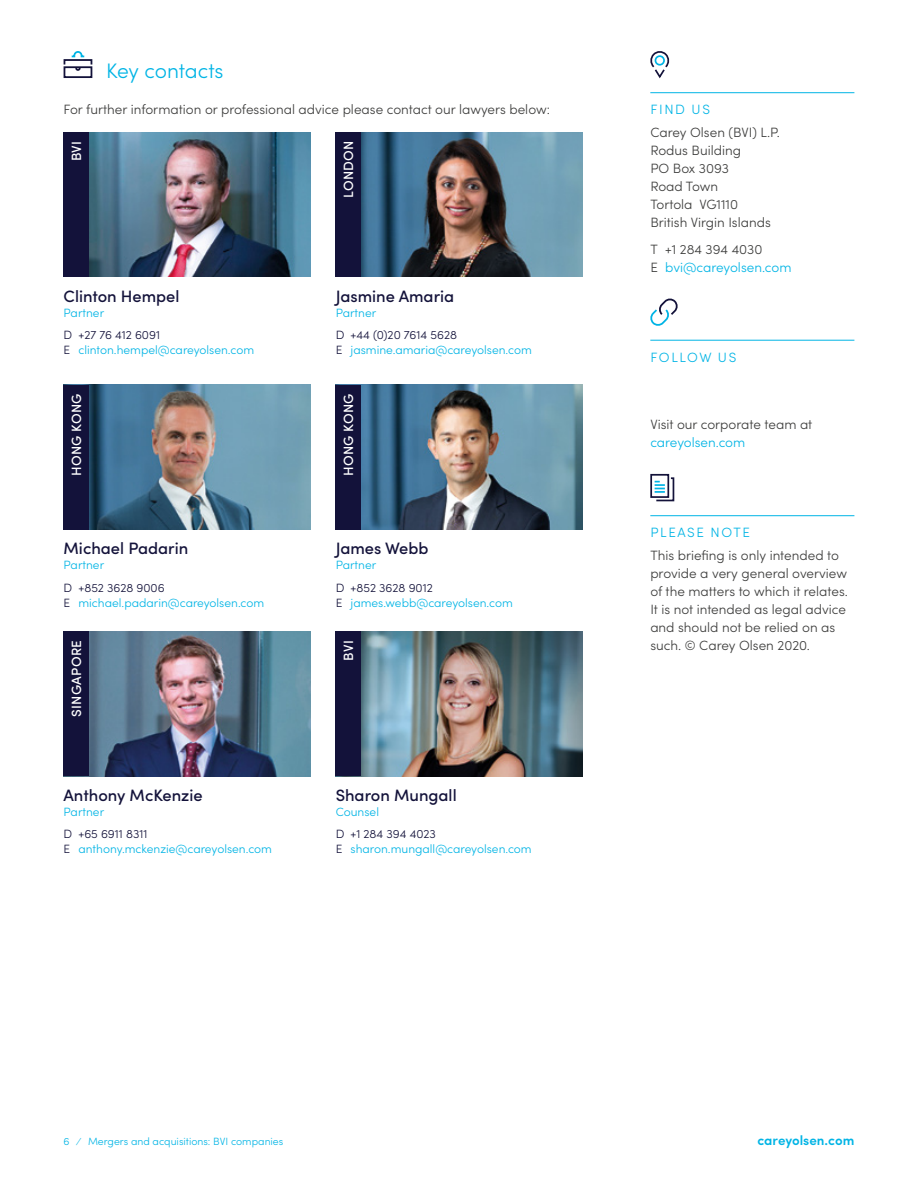
<style>
.page{position:relative;width:918px;height:1188px;background:#fff}
.page>*{position:absolute;margin:0;border:0;box-sizing:border-box;transform-origin:0 0}
.t1{font:300 21px "Sofia Pro";letter-spacing:-.005em;color:#00b4e5}
.t2{font:500 16.5px "Sofia Pro";color:#13123a}
.t3{font:300 13.5px/18px "Sofia Pro";color:#3c3c3b}
.t4{font:300 13.5px/18px "Sofia Pro";color:#00b4e5}
.t5{font:500 13.5px "Sofia Pro";letter-spacing:.02em;color:#fff}
.t6{font:600 13.5px "Sofia Pro";color:#00b4e5}
.t7{font:300 13.5px "Sofia Pro";letter-spacing:.12em;color:#00b4e5}
.t8{font:300 13.5px "Sofia Pro";letter-spacing:.115em;color:#00b4e5}
.t9{font:300 12px/15px "Sofia Pro";color:#00b4e5}
.t10{font:300 10.5px "Sofia Pro";color:#00b4e5}
.s1{color:#13123a}
.s2{color:#3c3c3b}
</style>
<div class="page">
<svg style="left:63px;top:66px;width:30px;height:12px"></svg>
<svg style="left:71px;top:51px;width:14px;height:7px"></svg>
<div style="left:64px;top:59px;width:28px;height:6px;border:2px solid #13123a"></div>
<img style="left:89px;top:631px;width:221px;height:145px">
<div style="left:64px;top:631px;width:25px;height:145px;background:#13123a"></div>
<img style="left:336px;top:132px;width:246px;height:145px">
<div style="left:336px;top:132px;width:25px;height:144px;background:#13123a"></div>
<img style="left:89px;top:132px;width:221px;height:145px">
<div style="left:64px;top:132px;width:25px;height:145px;background:#13123a"></div>
<img style="left:89px;top:385px;width:221px;height:144px">
<img style="left:361px;top:385px;width:221px;height:144px">
<img style="left:361px;top:631px;width:221px;height:145px">
<div style="left:64px;top:385px;width:25px;height:144px;background:#13123a"></div>
<div style="left:336px;top:385px;width:25px;height:144px;background:#13123a"></div>
<div style="left:336px;top:631px;width:25px;height:145px;background:#13123a"></div>
<hr style="left:650px;top:92px;width:204px;height:1px;background:#00b4e5">
<hr style="left:650px;top:340px;width:204px;height:1px;background:#00b4e5">
<hr style="left:650px;top:515px;width:204px;height:1px;background:#00b4e5">
<svg style="left:650px;top:51px;width:20px;height:28px"></svg>
<div style="left:655px;top:55px;width:10px;height:11px;border:2px solid #00b4e5;border-radius:50%"></div>
<svg style="left:650px;top:298px;width:28px;height:28px"></svg>
<div style="left:650px;top:474px;width:19px;height:24px;border:2px solid #13123a"></div>
<svg style="left:655px;top:477px;width:20px;height:25px"></svg>
<h1 class="t1" style="left:106px;top:55px;width:119px">Key contacts</h1>
<p class="t3" style="left:64px;top:100px;width:488px">For further information or professional advice please contact our lawyers below:</p>
<p class="t5" style="left:66px;top:161px;width:22px;rotate:-90deg">BVI</p>
<p class="t2" style="left:64px;top:284px;width:117px">Clinton Hempel</p>
<p class="t9" style="left:64px;top:304px;width:42px">Partner</p>
<p class="t9" style="left:64px;top:327px;width:192px"><span class="s1">D +27 76 412 6091<br>E</span> clinton.hempel@careyolsen.com</p>
<p class="t5" style="left:339px;top:198px;width:59px;rotate:-90deg">LONDON</p>
<p class="t2" style="left:336px;top:284px;width:120px">Jasmine Amaria</p>
<p class="t9" style="left:336px;top:304px;width:42px">Partner</p>
<p class="t9" style="left:336px;top:327px;width:198px"><span class="s1">D +44 (0)20 7614 5628<br>E</span> jasmine.amaria@careyolsen.com</p>
<p class="t5" style="left:66px;top:476px;width:84px;rotate:-90deg">HONG KONG</p>
<p class="t5" style="left:339px;top:476px;width:84px;rotate:-90deg">HONG KONG</p>
<p class="t2" style="left:64px;top:536px;width:126px">Michael Padarin</p>
<p class="t9" style="left:64px;top:557px;width:42px">Partner</p>
<p class="t9" style="left:64px;top:579px;width:202px"><span class="s1">D +852 3628 9006<br>E</span> michael.padarin@careyolsen.com</p>
<p class="t5" style="left:66px;top:717px;width:78px;rotate:-90deg">SINGAPORE</p>
<p class="t2" style="left:64px;top:783px;width:141px">Anthony McKenzie</p>
<p class="t9" style="left:64px;top:803px;width:42px">Partner</p>
<p class="t9" style="left:64px;top:826px;width:210px"><span class="s1">D +65 6911 8311<br>E</span> anthony.mckenzie@careyolsen.com</p>
<p class="t2" style="left:336px;top:536px;width:94px">James Webb</p>
<p class="t9" style="left:336px;top:557px;width:42px">Partner</p>
<p class="t9" style="left:336px;top:579px;width:179px"><span class="s1">D +852 3628 9012<br>E</span> james.webb@careyolsen.com</p>
<p class="t5" style="left:339px;top:661px;width:22px;rotate:-90deg">BVI</p>
<p class="t2" style="left:336px;top:783px;width:123px">Sharon Mungall</p>
<p class="t9" style="left:336px;top:803px;width:45px">Counsel</p>
<p class="t9" style="left:336px;top:826px;width:198px"><span class="s1">D +1 284 394 4023<br>E</span> sharon.mungall@careyolsen.com</p>
<p class="t4" style="left:650px;top:100px;width:61px">FIND US</p>
<p class="t3" style="left:650px;top:122px;width:131px">Carey Olsen (BVI) L.P.<br>Rodus Building<br>PO Box 3093<br>Road Town<br>Tortola VG1110<br>British Virgin Islands</p>
<p class="t4" style="left:650px;top:239px;width:143px"><span class="s2">T +1 284 394 4030<br>E</span> bvi@careyolsen.com</p>
<p class="t8" style="left:650px;top:347px;width:87px">FOLLOW US</p>
<p class="t3" style="left:650px;top:415px;width:164px">Visit our corporate team at</p>
<p class="t4" style="left:650px;top:433px;width:96px">careyolsen.com</p>
<p class="t7" style="left:650px;top:523px;width:101px">PLEASE NOTE</p>
<p class="t3" style="left:650px;top:545px;width:199px">This briefing is only intended to provide a very general overview of the matters to which it relates.<br>It is not intended as legal advice and should not be relied on as such. © Carey Olsen 2020.</p>
<p class="t10" style="left:64px;top:1134px;width:221px">6 ⁄ Mergers and acquisitions: BVI companies</p>
<p class="t6" style="left:757px;top:1130px;width:99px">careyolsen.com</p>
</div>
